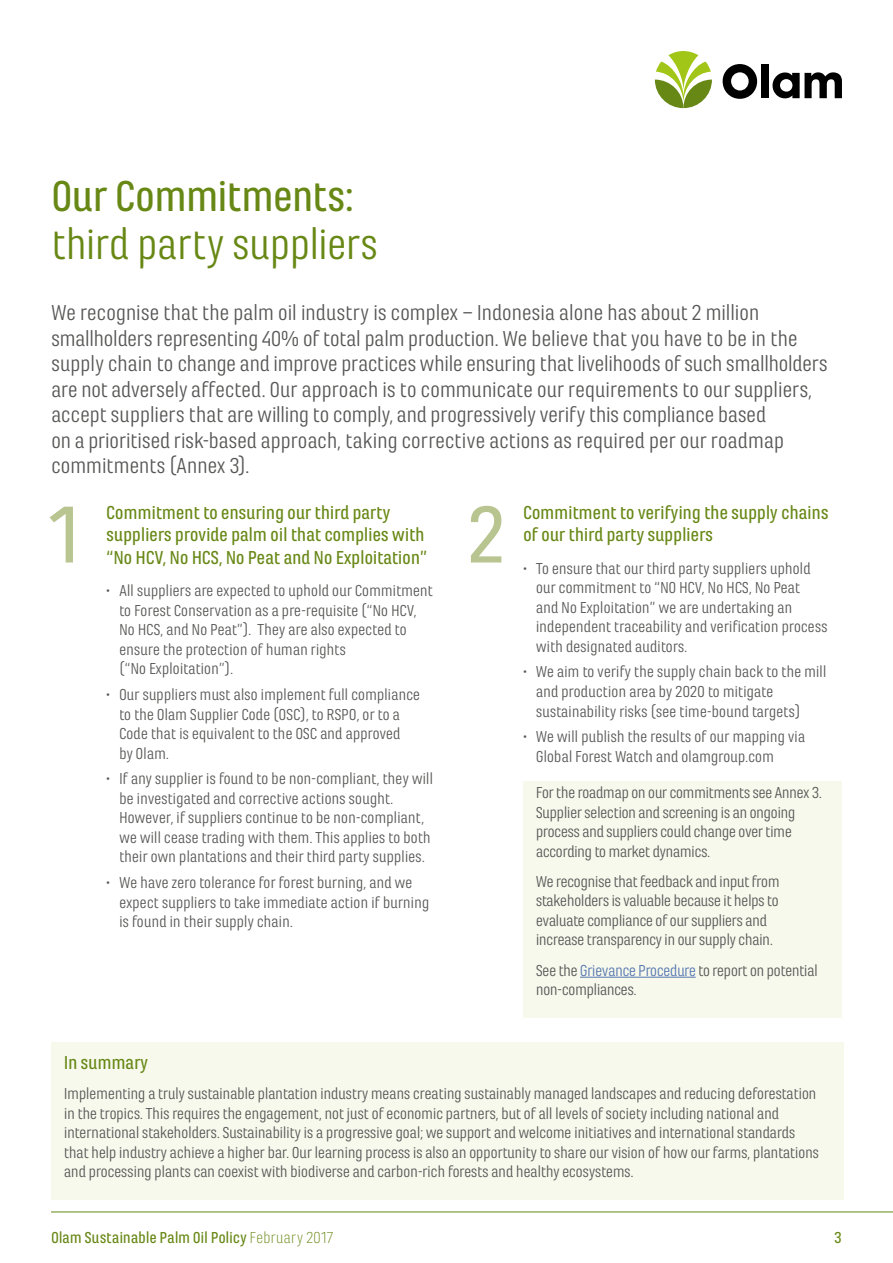
<style>
.page{position:relative;width:893px;height:1263px;background:#fff}
.page>*{position:absolute;margin:0;border:0;box-sizing:border-box;transform-origin:0 0}
.t1{font:500 84px "Marianina Wd FY";color:#b8c591}
.t2{font:45px "Marianina Wd FY";letter-spacing:-.025em;color:#688816}
.t3{font:500 45px "Marianina Wd FY";letter-spacing:-.03em;color:#688816}
.t4{font:22.5px/25.5px "Marianina Wd FY";letter-spacing:-.025em;color:#575756}
.t5{font:500 19.5px/22.5px "Marianina Wd FY";letter-spacing:-.02em;color:#688816}
.t6{font:16.5px/19.5px "Marianina Wd FY";letter-spacing:-.03em;color:#575756}
.t7{font:500 16.5px "Marianina Wd FY";letter-spacing:-.02em;color:#688816}
.s1{color:#5576af}
.s2{font-weight:300}
</style>
<div class="page">
<hr style="left:51px;top:1211px;width:842px;height:1px;background:#688816">
<svg style="left:723px;top:64px;width:34px;height:35px"></svg>
<div style="left:761px;top:65px;width:8px;height:33px;background:#000"></div>
<svg style="left:772px;top:72px;width:70px;height:26px"></svg>
<svg style="left:655px;top:51px;width:57px;height:57px"></svg>
<div style="left:523px;top:781px;width:319px;height:236px;background:#f7f9ed"></div>
<hr style="left:580px;top:977px;width:116px;height:1px;background:#5576af">
<div style="left:51px;top:1042px;width:792px;height:157px;background:#f7f9ed"></div>
<h2 class="t3" style="left:51px;top:171px;width:305px">Our Commitments:</h2>
<h2 class="t2" style="left:51px;top:219px;width:329px">third party suppliers</h2>
<p class="t4" style="left:51px;top:300px;width:778px">We recognise that the palm oil industry is complex – Indonesia alone has about 2 million smallholders representing 40% of total palm production. We believe that you have to be in the supply chain to change and improve practices while ensuring that livelihoods of such smallholders are not adversely affected. Our approach is to communicate our requirements to our suppliers, accept suppliers that are willing to comply, and progressively verify this compliance based<br>on a prioritised risk-based approach, taking corrective actions as required per our roadmap commitments (Annex 3).</p>
<p class="t5" style="left:523px;top:501px;width:307px">Commitment to verifying the supply chains of our third party suppliers</p>
<p class="t6" style="left:536px;top:558px;width:293px;text-indent:-13px">• To ensure that our third party suppliers uphold our commitment to “NO HCV, No HCS, No Peat<br>and No Exploitation” we are undertaking an independent traceability and verification process with designated auditors.</p>
<p class="t6" style="left:536px;top:662px;width:292px;text-indent:-13px">• We aim to verify the supply chain back to the mill and production area by 2020 to mitigate sustainability risks (see time-bound targets)</p>
<p class="t6" style="left:536px;top:727px;width:271px;text-indent:-13px">• We will publish the results of our mapping via<br>Global Forest Watch and olamgroup.com</p>
<p class="t6" style="left:536px;top:783px;width:288px">For the roadmap on our commitments see Annex 3.<br>Supplier selection and screening is an ongoing process and suppliers could change over time according to market dynamics.</p>
<p class="t6" style="left:536px;top:872px;width:245px">We recognise that feedback and input from stakeholders is valuable because it helps to evaluate compliance of our suppliers and increase transparency in our supply chain.</p>
<p class="t6" style="left:536px;top:960px;width:284px">See the <span class="s1">Grievance Procedure</span> to report on potential non-compliances.</p>
<p class="t5" style="left:106px;top:501px;width:323px">Commitment to ensuring our third party suppliers provide palm oil that complies with “No HCV, No HCS, No Peat and No Exploitation”</p>
<p class="t6" style="left:119px;top:581px;width:316px;text-indent:-13px">• All suppliers are expected to uphold our Commitment to Forest Conservation as a pre-requisite (“No HCV, No HCS, and No Peat”). They are also expected to ensure the protection of human rights<br>(“No Exploitation”).</p>
<p class="t6" style="left:119px;top:685px;width:303px;text-indent:-13px">• Our suppliers must also implement full compliance to the Olam Supplier Code (OSC), to RSPO, or to a Code that is equivalent to the OSC and approved<br>by Olam.</p>
<p class="t6" style="left:119px;top:769px;width:316px;text-indent:-13px">• If any supplier is found to be non-compliant, they will be investigated and corrective actions sought.<br>However, if suppliers continue to be non-compliant, we will cease trading with them. This applies to both their own plantations and their third party supplies.</p>
<p class="t6" style="left:119px;top:873px;width:312px;text-indent:-13px">• We have zero tolerance for forest burning, and we expect suppliers to take immediate action if burning is found in their supply chain.</p>
<h1 class="t1" style="left:467px;top:489px;width:41px">2</h1>
<h1 class="t1" style="left:48px;top:489px;width:33px">1</h1>
<p class="t5" style="left:64px;top:1051px;width:86px">In summary</p>
<p class="t6" style="left:64px;top:1084px;width:757px">Implementing a truly sustainable plantation industry means creating sustainably managed landscapes and reducing deforestation in the tropics. This requires the engagement, not just of economic partners, but of all levels of society including national and international stakeholders. Sustainability is a progressive goal; we support and welcome initiatives and international standards that help industry achieve a higher bar. Our learning process is also an opportunity to share our vision of how our farms, plantations and processing plants can coexist with biodiverse and carbon-rich forests and healthy ecosystems.</p>
<p class="t7" style="left:51px;top:1228px;width:284px">Olam Sustainable Palm Oil Policy <span class="s2">February 2017</span></p>
<p class="t7" style="left:834px;top:1228px;width:9px">3</p>
</div>
